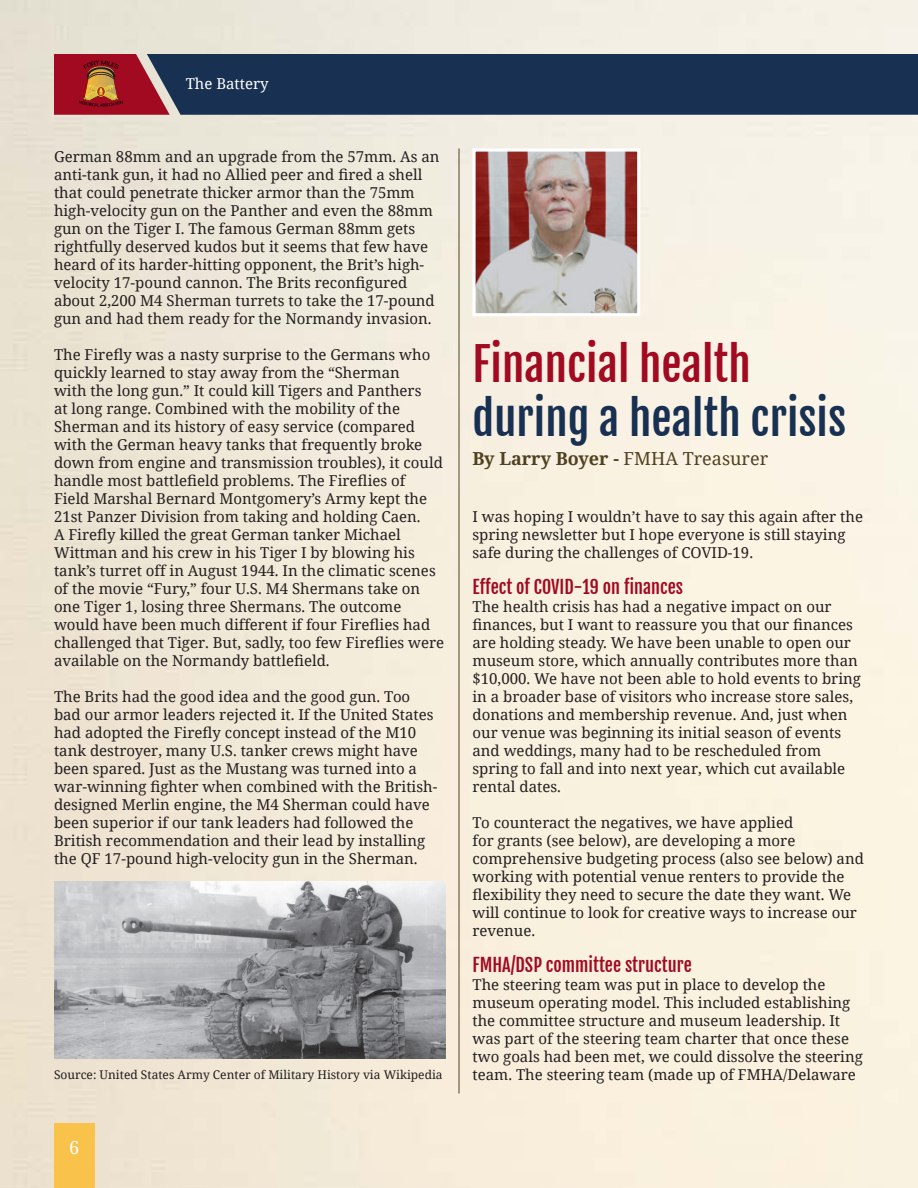
<style>
.page{position:relative;width:918px;height:1188px;background:#fff}
.page>*{position:absolute;margin:0;border:0;box-sizing:border-box;transform-origin:0 0}
.t1{font:45px/54px "Fjalla One";color:#183051}
.t2{font:18px "Fjalla One";color:#a10a20}
.t3{font:700 18px "Noto Serif";color:#50411f}
.t4{font:18px "Noto Serif";color:#fff}
.t5{font:15px/18px "Noto Serif";color:#231f20}
.t6{font:15px "Noto Serif";color:#fff}
.t7{font:12px "Noto Serif";color:#231f20}
.s1{color:#a10a20}
.s2{font-weight:400}
</style>
<div class="page">
<img style="left:0;top:0;width:918px;height:1188px">
<div style="left:54px;top:1124px;width:40px;height:64px;background:#f9c24a"></div>
<div style="left:170px;top:54px;width:748px;height:61px;background:#183051"></div>
<svg style="left:54px;top:54px;width:116px;height:61px;background:#9b283b"></svg>
<img style="left:78px;top:58px;width:46px;height:51px">
<hr style="left:459px;top:148px;width:1px;height:946px;background:#50411f">
<img style="left:477px;top:153px;width:159px;height:159px">
<div style="left:473px;top:149px;width:167px;height:167px;border:3px solid #fff"></div>
<img style="left:54px;top:881px;width:392px;height:177px">
<p class="t6" style="left:186px;top:74px;width:85px">The Battery</p>
<p class="t5" style="left:54px;top:147px;width:387px">German 88mm and an upgrade from the 57mm. As an anti-tank gun, it had no Allied peer and fired a shell that could penetrate thicker armor than the 75mm high-velocity gun on the Panther and even the 88mm gun on the Tiger I. The famous German 88mm gets rightfully deserved kudos but it seems that few have heard of its harder-hitting opponent, the Brit’s high&shy;velocity 17-pound cannon. The Brits reconfigured about 2,200 M4 Sherman turrets to take the 17-pound gun and had them ready for the Normandy invasion.</p>
<p class="t5" style="left:54px;top:345px;width:392px">The Firefly was a nasty surprise to the Germans who quickly learned to stay away from the “Sherman<br>with the long gun.” It could kill Tigers and Panthers<br>at long range. Combined with the mobility of the Sherman and its history of easy service (compared with the German heavy tanks that frequently broke down from engine and transmission troubles), it could handle most battlefield problems. The Fireflies of Field Marshal Bernard Montgomery’s Army kept the 21st Panzer Division from taking and holding Caen.<br>A Firefly killed the great German tanker Michael Wittman and his crew in his Tiger I by blowing his tank’s turret off in August 1944. In the climatic scenes of the movie “Fury,” four U.S. M4 Shermans take on one Tiger 1, losing three Shermans. The outcome would have been much different if four Fireflies had challenged that Tiger. But, sadly, too few Fireflies were available on the Normandy battlefield.</p>
<p class="t5" style="left:54px;top:687px;width:385px">The Brits had the good idea and the good gun. Too bad our armor leaders rejected it. If the United States had adopted the Firefly concept instead of the M10 tank destroyer, many U.S. tanker crews might have been spared. Just as the Mustang was turned into a war-winning fighter when combined with the British&shy;designed Merlin engine, the M4 Sherman could have been superior if our tank leaders had followed the British recommendation and their lead by installing the QF 17-pound high-velocity gun in the Sherman.</p>
<p class="t7" style="left:54px;top:1066px;width:390px">Source: United States Army Center of Military History via Wikipedia</p>
<p class="t4" style="left:69px;top:1135px;width:12px">6</p>
<p class="t1" style="left:472px;top:337px;width:375px"><span class="s1">Financial health </span>during a health crisis</p>
<p class="t3" style="left:472px;top:446px;width:297px">By Larry Boyer - <span class="s2">FMHA Treasurer</span></p>
<p class="t5" style="left:472px;top:507px;width:392px">I was hoping I wouldn’t have to say this again after the spring newsletter but I hope everyone is still staying safe during the challenges of COVID-19.</p>
<p class="t2" style="left:472px;top:576px;width:212px">Effect of COVID-19 on finances</p>
<p class="t5" style="left:472px;top:597px;width:390px">The health crisis has had a negative impact on our finances, but I want to reassure you that our finances are holding steady. We have been unable to open our museum store, which annually contributes more than $10,000. We have not been able to hold events to bring in a broader base of visitors who increase store sales, donations and membership revenue. And, just when our venue was beginning its initial season of events and weddings, many had to be rescheduled from spring to fall and into next year, which cut available rental dates.</p>
<p class="t5" style="left:472px;top:813px;width:393px">To counteract the negatives, we have applied<br>for grants (see below), are developing a more comprehensive budgeting process (also see below) and working with potential venue renters to provide the flexibility they need to secure the date they want. We will continue to look for creative ways to increase our revenue.</p>
<p class="t2" style="left:472px;top:954px;width:221px">FMHA/DSP committee structure</p>
<p class="t5" style="left:472px;top:975px;width:392px">The steering team was put in place to develop the museum operating model. This included establishing the committee structure and museum leadership. It was part of the steering team charter that once these two goals had been met, we could dissolve the steering team. The steering team (made up of FMHA/Delaware</p>
</div>
